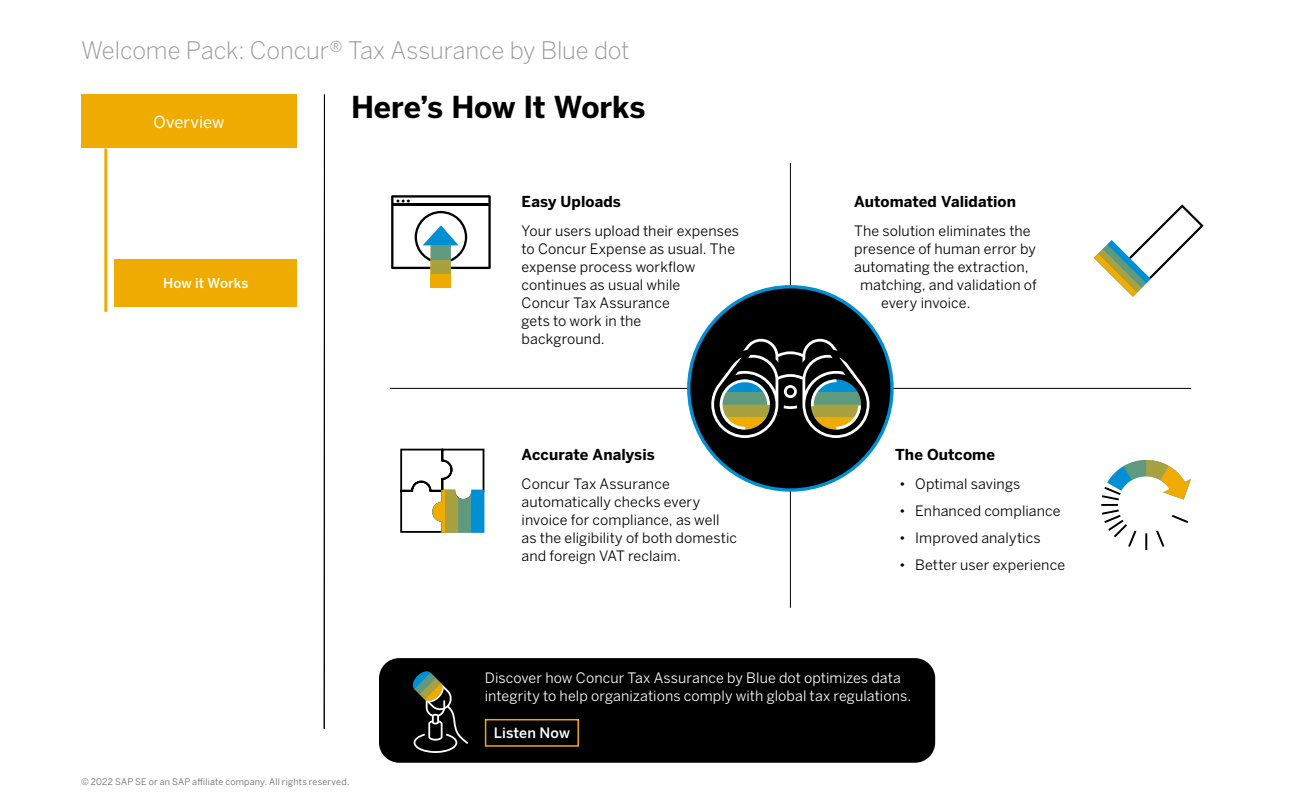
<style>
.page{position:relative;width:1296px;height:810px;background:#fff}
.page>*{position:absolute;margin:0;border:0;box-sizing:border-box;transform-origin:0 0}
.Head{font:700 30px "Benton Sans";letter-spacing:-.005em;color:#000}
.t1{font:300 24px "Benton Sans";letter-spacing:-.005em;color:#999}
.t2{font:16.5px "Benton Sans";color:#fff}
.Subhead{font:700 15px "Benton Sans";letter-spacing:.005em;color:#000}
.Body{font:14.25px/18px "Benton Sans";letter-spacing:.005em;color:#000}
.Body-2{font:14.25px/18px "Benton Sans";letter-spacing:.005em;color:#fff}
.Body-3{font:500 14.25px "Benton Sans";letter-spacing:.005em;color:#fff}
.Secondary_nav_Text{font:500 13.5px "Benton Sans";letter-spacing:.005em;color:#fff}
.t3{font:9px "Benton Sans";letter-spacing:.025em;color:#666}
</style>
<div class="page">
<div style="left:81px;top:94px;width:216px;height:54px;background:#f0ab00"></div>
<hr style="left:324px;top:94px;width:1px;height:635px;background:#000">
<hr style="left:104px;top:148px;width:3px;height:164px;background:#f0ab00">
<div style="left:115px;top:259px;width:182px;height:47px;background:#f0ab00"></div>
<hr style="left:790px;top:163px;width:1px;height:445px;background:#000">
<hr style="left:390px;top:388px;width:801px;height:1px;background:#000">
<svg style="left:400px;top:449px;width:84px;height:84px"></svg>
<svg style="left:1101px;top:460px;width:90px;height:90px"></svg>
<svg style="left:1094px;top:204px;width:110px;height:93px"></svg>
<svg style="left:391px;top:195px;width:100px;height:93px"></svg>
<div style="left:431px;top:274px;width:20px;height:14px;background:#f0ab00"></div>
<div style="left:431px;top:260px;width:20px;height:14px;background:#a7a23f"></div>
<div style="left:431px;top:245px;width:20px;height:15px;background:#5f9a7f"></div>
<div style="left:689px;top:287px;width:203px;height:203px;background:#000;border-radius:50%"></div>
<svg style="left:711px;top:339px;width:159px;height:99px"></svg>
<div style="left:379px;top:658px;width:556px;height:105px;background:#000;border-radius:20px"></div>
<svg style="left:412px;top:671px;width:56px;height:82px"></svg>
<div style="left:485px;top:719px;width:94px;height:28px;border:2px solid #f0ab00"></div>
<h2 class="t1" style="left:81px;top:36px;width:550px">Welcome Pack: Concur® Tax Assurance by Blue dot</h2>
<p class="t2" style="left:154px;top:112px;width:72px">Overview</p>
<p class="Secondary_nav_Text" style="left:163px;top:275px;width:87px">How it Works</p>
<p class="Head" style="left:351px;top:88px;width:296px">Here’s How It Works</p>
<p class="Subhead" style="left:522px;top:192px;width:101px">Easy Uploads</p>
<p class="Body" style="left:522px;top:221px;width:219px">Your users upload their expenses to Concur Expense as usual. The expense process workflow continues as usual while<br>Concur Tax Assurance<br>gets to work in the<br>background.</p>
<p class="Subhead" style="left:522px;top:446px;width:135px">Accurate Analysis</p>
<p class="Body" style="left:522px;top:475px;width:217px">Concur Tax Assurance automatically checks every invoice for compliance, as well as the eligibility of both domestic and foreign VAT reclaim.</p>
<p class="Subhead" style="left:854px;top:192px;width:163px">Automated Validation</p>
<p class="Body" style="left:854px;top:221px;width:178px">The solution eliminates the</p>
<p class="Body" style="left:854px;top:239px;width:183px">presence of human error by</p>
<p class="Body" style="left:854px;top:257px;width:176px">automating the extraction,</p>
<p class="Body" style="left:860px;top:275px;width:178px">matching, and validation of</p>
<p class="Body" style="left:881px;top:293px;width:91px">every invoice.</p>
<p class="Subhead" style="left:895px;top:446px;width:101px">The Outcome</p>
<p class="Body" style="left:899px;top:475px;width:123px">• Optimal savings</p>
<p class="Body" style="left:899px;top:502px;width:163px">• Enhanced compliance</p>
<p class="Body" style="left:899px;top:529px;width:143px">• Improved analytics</p>
<p class="Body" style="left:899px;top:556px;width:168px">• Better user experience</p>
<p class="Body-2" style="left:485px;top:668px;width:428px">Discover how Concur Tax Assurance by Blue dot optimizes data integrity to help organizations comply with global tax regulations.</p>
<p class="Body-3" style="left:494px;top:724px;width:78px">Listen Now</p>
<p class="t3" style="left:81px;top:776px;width:270px">© 2022 SAP SE or an SAP affiliate company. All rights reserved.</p>
</div>
